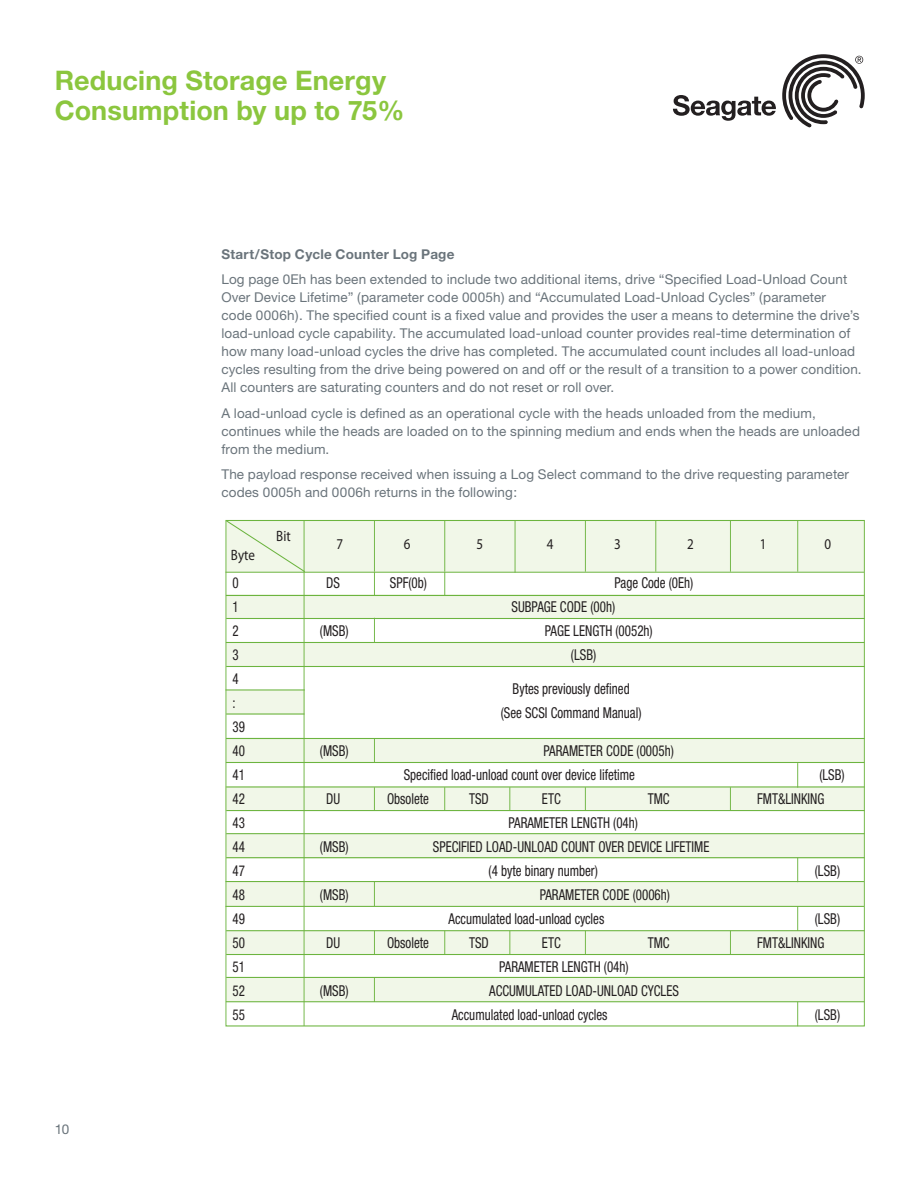
<style>
.page{position:relative;width:918px;height:1188px;background:#fff}
.page>*{position:absolute;margin:0;border:0;box-sizing:border-box;transform-origin:0 0}
.WP_Title_2-Line{font:700 27px/30px "Helvetica Neue";letter-spacing:.005em;color:#8bc63e}
.t1{font:condensed 15px/24px "Helvetica Neue";color:#231f20;scale:.87 1}
.t2{font:15px/27.3px "Myriad Pro";color:#231f20;scale:.87 1}
.Body_Copy{font:13.5px/18px "Helvetica Neue";letter-spacing:.01em;color:#6a747b}
.Subhead{font:700 13.5px "Helvetica Neue";letter-spacing:.02em;color:#6a747b}
.Bullet_Copy{font:13.5px "Helvetica Neue";color:#6a747b}
.s1{font-family:"Helvetica Neue";font-stretch:condensed}
</style>
<div class="page">
<svg style="left:673px;top:95px;width:103px;height:26px"></svg>
<svg style="left:782px;top:54px;width:83px;height:74px"></svg>
<div style="left:226px;top:594px;width:638px;height:25px;background:#f1f7e8"></div>
<div style="left:226px;top:520px;width:638px;height:51px;background:#f1f7e8"></div>
<div style="left:226px;top:642px;width:638px;height:25px;background:#f1f7e8"></div>
<div style="left:226px;top:690px;width:78px;height:25px;background:#f1f7e8"></div>
<div style="left:226px;top:738px;width:638px;height:25px;background:#f1f7e8"></div>
<div style="left:226px;top:786px;width:638px;height:25px;background:#f1f7e8"></div>
<hr style="left:374px;top:520px;width:1px;height:52px;background:#6cb43f">
<hr style="left:445px;top:520px;width:1px;height:52px;background:#6cb43f">
<hr style="left:515px;top:520px;width:1px;height:53px;background:#6cb43f">
<hr style="left:585px;top:520px;width:1px;height:52px;background:#6cb43f">
<hr style="left:656px;top:520px;width:1px;height:52px;background:#6cb43f">
<hr style="left:730px;top:520px;width:1px;height:52px;background:#6cb43f">
<hr style="left:797px;top:520px;width:1px;height:52px;background:#6cb43f">
<hr style="left:226px;top:714px;width:78px;height:1px;background:#6cb43f">
<svg style="left:225px;top:520px;width:79px;height:52px"></svg>
<hr style="left:226px;top:690px;width:79px;height:1px;background:#6cb43f">
<hr style="left:226px;top:787px;width:639px;height:1px;background:#6cb43f">
<hr style="left:226px;top:762px;width:638px;height:1px;background:#6cb43f">
<hr style="left:226px;top:642px;width:638px;height:1px;background:#6cb43f">
<hr style="left:226px;top:618px;width:639px;height:1px;background:#6cb43f">
<hr style="left:226px;top:595px;width:638px;height:1px;background:#6cb43f">
<hr style="left:226px;top:666px;width:639px;height:1px;background:#6cb43f">
<hr style="left:226px;top:572px;width:638px;height:1px;background:#6cb43f">
<svg style="left:374px;top:572px;width:1px;height:23px"></svg>
<svg style="left:445px;top:572px;width:1px;height:23px"></svg>
<svg style="left:374px;top:619px;width:1px;height:23px"></svg>
<div style="left:226px;top:834px;width:638px;height:24px;background:#f1f7e8"></div>
<div style="left:226px;top:882px;width:638px;height:24px;background:#f1f7e8"></div>
<div style="left:226px;top:930px;width:638px;height:25px;background:#f1f7e8"></div>
<div style="left:227px;top:977px;width:637px;height:25px;background:#f1f7e8"></div>
<hr style="left:304px;top:520px;width:1px;height:506px;background:#6cb43f">
<svg style="left:374px;top:739px;width:1px;height:23px"></svg>
<svg style="left:374px;top:787px;width:1px;height:23px"></svg>
<svg style="left:444px;top:787px;width:1px;height:23px"></svg>
<svg style="left:510px;top:787px;width:1px;height:23px"></svg>
<svg style="left:585px;top:787px;width:1px;height:23px"></svg>
<svg style="left:730px;top:787px;width:1px;height:23px"></svg>
<svg style="left:374px;top:931px;width:1px;height:23px"></svg>
<svg style="left:445px;top:931px;width:1px;height:23px"></svg>
<svg style="left:510px;top:931px;width:1px;height:23px"></svg>
<svg style="left:585px;top:931px;width:1px;height:23px"></svg>
<svg style="left:730px;top:931px;width:1px;height:23px"></svg>
<svg style="left:374px;top:882px;width:1px;height:24px"></svg>
<svg style="left:374px;top:978px;width:1px;height:23px"></svg>
<svg style="left:797px;top:763px;width:1px;height:25px"></svg>
<svg style="left:797px;top:858px;width:1px;height:23px"></svg>
<svg style="left:797px;top:907px;width:1px;height:23px"></svg>
<svg style="left:797px;top:1002px;width:1px;height:22px"></svg>
<hr style="left:226px;top:1001px;width:638px;height:1px;background:#6cb43f">
<hr style="left:226px;top:977px;width:639px;height:1px;background:#6cb43f">
<hr style="left:226px;top:954px;width:639px;height:1px;background:#6cb43f">
<hr style="left:226px;top:930px;width:639px;height:1px;background:#6cb43f">
<hr style="left:226px;top:906px;width:638px;height:1px;background:#6cb43f">
<hr style="left:226px;top:881px;width:638px;height:1px;background:#6cb43f">
<hr style="left:226px;top:857px;width:639px;height:1px;background:#6cb43f">
<hr style="left:226px;top:833px;width:639px;height:1px;background:#6cb43f">
<hr style="left:226px;top:738px;width:639px;height:1px;background:#6cb43f">
<hr style="left:226px;top:810px;width:639px;height:1px;background:#6cb43f">
<p class="WP_Title_2-Line" style="left:55px;top:65px;width:351px">Reducing Storage Energy<br>Consumption by up to 75%</p>
<p class="Subhead" style="left:221px;top:246px;width:235px">Start/Stop Cycle Counter Log Page</p>
<p class="Body_Copy" style="left:221px;top:270px;width:642px">Log page 0Eh has been extended to include two additional items, drive “Specified Load-Unload Count Over Device Lifetime” (parameter code 0005h) and “Accumulated Load-Unload Cycles” (parameter<br>code 0006h). The specified count is a fixed value and provides the user a means to determine the drive’s load-unload cycle capability. The accumulated load-unload counter provides real-time determination of how many load-unload cycles the drive has completed. The accumulated count includes all load-unload cycles resulting from the drive being powered on and off or the result of a transition to a power condition.<br>All counters are saturating counters and do not reset or roll over.</p>
<p class="Body_Copy" style="left:221px;top:404px;width:640px">A load-unload cycle is defined as an operational cycle with the heads unloaded from the medium, continues while the heads are loaded on to the spinning medium and ends when the heads are unloaded from the medium.</p>
<p class="Body_Copy" style="left:221px;top:465px;width:629px">The payload response received when issuing a Log Select command to the drive requesting parameter codes 0005h and 0006h returns in the following:</p>
<p class="t2" style="left:336px;top:530px;width:9px">7</p>
<p class="t2" style="left:404px;top:530px;width:9px">6</p>
<p class="t2" style="left:477px;top:530px;width:9px">5</p>
<p class="t2" style="left:547px;top:530px;width:9px">4</p>
<p class="t2" style="left:614px;top:530px;width:9px">3</p>
<p class="t2" style="left:687px;top:530px;width:9px">2</p>
<p class="t2" style="left:760px;top:530px;width:9px">1</p>
<p class="t2" style="left:825px;top:530px;width:9px">0</p>
<p class="t2" style="left:276px;top:522px;width:18px">Bit</p>
<p class="t2" style="left:231px;top:541px;width:29px">Byte<br><span class="s1">0</span></p>
<p class="t1" style="left:326px;top:570px;width:17px">DS</p>
<p class="t1" style="left:390px;top:570px;width:44px">SPF(0b)</p>
<p class="t1" style="left:615px;top:570px;width:92px">Page Code (0Eh)</p>
<p class="t1" style="left:232px;top:594px;width:9px">1</p>
<p class="t1" style="left:512px;top:594px;width:121px">SUBPAGE CODE (00h)</p>
<p class="t1" style="left:232px;top:618px;width:9px">2</p>
<p class="t1" style="left:320px;top:618px;width:34px">(MSB)</p>
<p class="t1" style="left:545px;top:618px;width:126px">PAGE LENGTH (0052h)</p>
<p class="t1" style="left:232px;top:642px;width:9px">3</p>
<p class="t1" style="left:571px;top:642px;width:31px">(LSB)</p>
<p class="t1" style="left:232px;top:666px;width:16px">4 :<br>39<br>40</p>
<p class="t1" style="left:501px;top:677px;width:163px;text-align:center">Bytes previously defined (See SCSI Command Manual)</p>
<p class="t1" style="left:320px;top:738px;width:34px">(MSB)</p>
<p class="t1" style="left:543px;top:738px;width:151px">PARAMETER CODE (0005h)</p>
<p class="Bullet_Copy" style="left:55px;top:1121px;width:16px">10</p>
<p class="t1" style="left:232px;top:762px;width:16px">41</p>
<p class="t1" style="left:404px;top:762px;width:267px">Specified load-unload count over device lifetime</p>
<p class="t1" style="left:819px;top:762px;width:31px">(LSB)</p>
<p class="t1" style="left:232px;top:786px;width:16px">42</p>
<p class="t1" style="left:326px;top:786px;width:18px">DU</p>
<p class="t1" style="left:387px;top:786px;width:50px">Obsolete</p>
<p class="t1" style="left:469px;top:786px;width:24px">TSD</p>
<p class="t1" style="left:542px;top:786px;width:23px">ETC</p>
<p class="t1" style="left:648px;top:786px;width:27px">TMC</p>
<p class="t1" style="left:757px;top:786px;width:79px">FMT&amp;LINKING</p>
<p class="t1" style="left:232px;top:810px;width:16px">43</p>
<p class="t1" style="left:508px;top:810px;width:151px">PARAMETER LENGTH (04h)</p>
<p class="t1" style="left:232px;top:834px;width:16px">44</p>
<p class="t1" style="left:320px;top:834px;width:34px">(MSB)</p>
<p class="t1" style="left:433px;top:834px;width:319px">SPECIFIED LOAD-UNLOAD COUNT OVER DEVICE LIFETIME</p>
<p class="t1" style="left:232px;top:858px;width:16px">47</p>
<p class="t1" style="left:489px;top:858px;width:127px">(4 byte binary number)</p>
<p class="t1" style="left:815px;top:858px;width:31px">(LSB)</p>
<p class="t1" style="left:232px;top:882px;width:16px">48</p>
<p class="t1" style="left:320px;top:882px;width:34px">(MSB)</p>
<p class="t1" style="left:540px;top:882px;width:151px">PARAMETER CODE (0006h)</p>
<p class="t1" style="left:232px;top:906px;width:16px">49</p>
<p class="t1" style="left:449px;top:906px;width:181px">Accumulated load-unload cycles</p>
<p class="t1" style="left:815px;top:906px;width:31px">(LSB)</p>
<p class="t1" style="left:232px;top:930px;width:16px">50</p>
<p class="t1" style="left:326px;top:930px;width:18px">DU</p>
<p class="t1" style="left:387px;top:930px;width:50px">Obsolete</p>
<p class="t1" style="left:469px;top:930px;width:24px">TSD</p>
<p class="t1" style="left:542px;top:930px;width:23px">ETC</p>
<p class="t1" style="left:648px;top:930px;width:27px">TMC</p>
<p class="t1" style="left:757px;top:930px;width:79px">FMT&amp;LINKING</p>
<p class="t1" style="left:232px;top:954px;width:16px">51</p>
<p class="t1" style="left:499px;top:954px;width:151px">PARAMETER LENGTH (04h)</p>
<p class="t1" style="left:232px;top:978px;width:16px">52</p>
<p class="t1" style="left:320px;top:978px;width:34px">(MSB)</p>
<p class="t1" style="left:489px;top:978px;width:220px">ACCUMULATED LOAD-UNLOAD CYCLES</p>
<p class="t1" style="left:232px;top:1002px;width:16px">55</p>
<p class="t1" style="left:452px;top:1002px;width:181px">Accumulated load-unload cycles</p>
<p class="t1" style="left:815px;top:1002px;width:31px">(LSB)</p>
</div>
